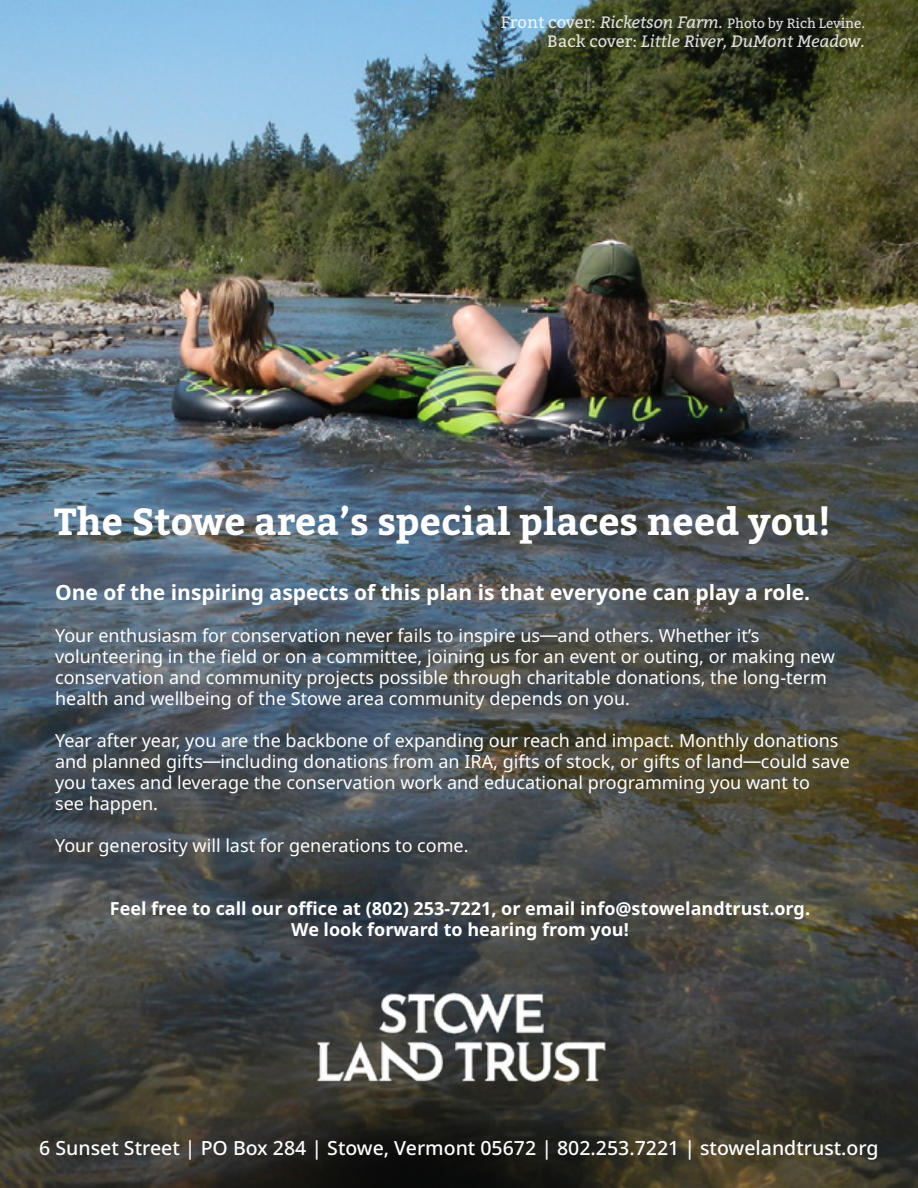
<style>
.page{position:relative;width:918px;height:1188px;background:#fff}
.page>*{position:absolute;margin:0;border:0;box-sizing:border-box;transform-origin:0 0}
.t1{font:700 37.5px "Bitter";color:#fff}
.t2{font:700 21px "Noto Sans";color:#fff}
.t3{font:500 19.5px "Noto Sans";color:#fff}
.t4{font:18px/21px "Noto Sans";color:#fff}
.t5{font:700 18px/21px "Noto Sans";color:#fff;text-align:center}
.t6{font:italic 16.5px "Bitter";color:#fff}
.t7{font:13.5px "Bitter";color:#fff}
.s1{font-size:16.5px}
.s2{font-style:italic;font-size:16.5px}
.s3{font-style:normal}
.s4{font-family:"Bitter"}
</style>
<div class="page">
<img style="left:0;top:0;width:918px;height:1188px">
<img style="left:292px;top:969px;width:334px;height:138px">
<p class="t7" style="left:501px;top:15px;width:366px"><span class="s1">Front cover:</span> <span class="s2">Ricketson Farm.</span> Photo by Rich Levine.</p>
<p class="t6" style="left:548px;top:31px;width:319px"><span class="s3">Back cover:</span> Little River, DuMont Meadow.</p>
<h1 class="t1" style="left:54px;top:497px;width:778px">The Stowe area’s special places need you!</h1>
<p class="t2" style="left:55px;top:580px;width:757px">One of the inspiring aspects of this plan is that everyone can play a role.</p>
<p class="t4" style="left:55px;top:625px;width:781px">Your enthusiasm for conservation never fails to inspire us<span class="s4">—</span>and others. Whether it’s volunteering in the field or on a committee, joining us for an event or outing, or making new conservation and community projects possible through charitable donations, the long-term health and wellbeing of the Stowe area community depends on you.</p>
<p class="t4" style="left:55px;top:730px;width:796px">Year after year, you are the backbone of expanding our reach and impact. Monthly donations and planned gifts<span class="s4">—</span>including donations from an IRA, gifts of stock, or gifts of land<span class="s4">—</span>could save you taxes and leverage the conservation work and educational programming you want to<br>see happen.</p>
<p class="t4" style="left:55px;top:835px;width:415px">Your generosity will last for generations to come.</p>
<p class="t5" style="left:110px;top:898px;width:702px">Feel free to call our office at (802) 253-7221, or email info@stowelandtrust.org.<br>We look forward to hearing from you!</p>
<p class="t3" style="left:39px;top:1134px;width:841px">6 Sunset Street | PO Box 284 | Stowe, Vermont 05672 | 802.253.7221 | stowelandtrust.org</p>
</div>
